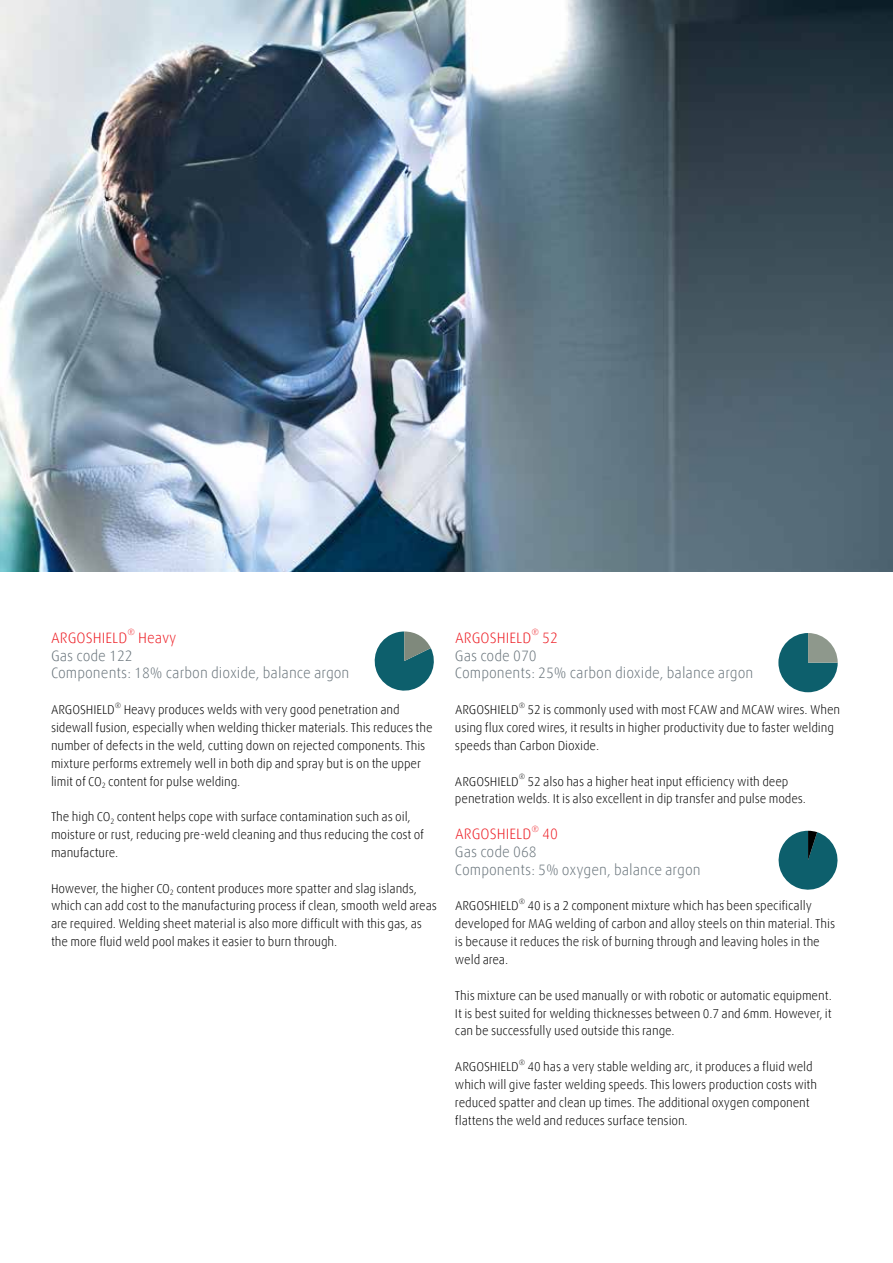
<style>
.page{position:relative;width:893px;height:1263px;background:#fff}
.page>*{position:absolute;margin:0;border:0;box-sizing:border-box;transform-origin:0 0}
.t1{font:15px/17.9px "Linde Dax Office";color:#68737a}
.t2{font:15px "Linde Dax Office";color:#ed1d24}
.t3{font:12.75px/17.9px "Linde Dax Office";letter-spacing:-.01em;color:#000}
.t4{font:9px "Linde Dax Office";color:#ed1d24}
.t5{font:7.65px "Linde Dax Office";color:#000}
</style>
<div class="page">
<img style="left:0;top:0;width:893px;height:571px">
<svg style="left:778px;top:633px;width:60px;height:59px"></svg>
<svg style="left:778px;top:831px;width:60px;height:59px"></svg>
<svg style="left:374px;top:631px;width:60px;height:60px"></svg>
<p class="t4" style="left:127px;top:626px;width:9px">®</p>
<p class="t2" style="left:51px;top:628px;width:78px">ARGOSHIELD</p>
<p class="t2" style="left:138px;top:628px;width:40px">Heavy</p>
<p class="t1" style="left:51px;top:646px;width:300px">Gas code 122<br>Components: 18% carbon dioxide, balance argon</p>
<p class="t3" style="left:51px;top:700px;width:65px">ARGOSHIELD</p>
<p class="t5" style="left:115px;top:700px;width:8px">®</p>
<p class="t3" style="left:51px;top:700px;width:383px;text-indent:73px">Heavy produces welds with very good penetration and sidewall fusion, especially when welding thicker materials. This reduces the number of defects in the weld, cutting down on rejected components. This mixture performs extremely well in both dip and spray but is on the upper limit of CO<sub>2</sub> content for pulse welding.</p>
<p class="t3" style="left:51px;top:807px;width:375px">The high CO<sub>2</sub> content helps cope with surface contamination such as oil, moisture or rust, reducing pre-weld cleaning and thus reducing the cost of manufacture.</p>
<p class="t3" style="left:51px;top:879px;width:387px">However, the higher CO<sub>2</sub> content produces more spatter and slag islands, which can add cost to the manufacturing process if clean, smooth weld areas are required. Welding sheet material is also more difficult with this gas, as the more fluid weld pool makes it easier to burn through.</p>
<p class="t4" style="left:531px;top:626px;width:9px">®</p>
<p class="t2" style="left:455px;top:628px;width:78px">ARGOSHIELD</p>
<p class="t2" style="left:542px;top:628px;width:17px">52</p>
<p class="t1" style="left:455px;top:646px;width:300px">Gas code 070<br>Components: 25% carbon dioxide, balance argon</p>
<p class="t3" style="left:455px;top:700px;width:65px">ARGOSHIELD</p>
<p class="t5" style="left:519px;top:700px;width:8px">®</p>
<p class="t3" style="left:455px;top:700px;width:387px;text-indent:73px">52 is commonly used with most FCAW and MCAW wires. When using flux cored wires, it results in higher productivity due to faster welding speeds than Carbon Dioxide.</p>
<p class="t3" style="left:455px;top:772px;width:65px">ARGOSHIELD</p>
<p class="t5" style="left:519px;top:771px;width:8px">®</p>
<p class="t3" style="left:455px;top:772px;width:353px;text-indent:73px">52 also has a higher heat input efficiency with deep penetration welds. It is also excellent in dip transfer and pulse modes.</p>
<p class="t2" style="left:455px;top:824px;width:78px">ARGOSHIELD</p>
<p class="t4" style="left:531px;top:823px;width:9px">®</p>
<p class="t2" style="left:542px;top:824px;width:17px">40</p>
<p class="t1" style="left:455px;top:842px;width:247px">Gas code 068<br>Components: 5% oxygen, balance argon</p>
<p class="t3" style="left:455px;top:897px;width:65px">ARGOSHIELD</p>
<p class="t5" style="left:519px;top:896px;width:8px">®</p>
<p class="t3" style="left:455px;top:897px;width:382px;text-indent:73px">40 is a 2 component mixture which has been specifically developed for MAG welding of carbon and alloy steels on thin material. This is because it reduces the risk of burning through and leaving holes in the weld area.</p>
<p class="t3" style="left:455px;top:986px;width:379px;text-align:justify">This mixture can be used manually or with robotic or automatic equipment.<br>It is best suited for welding thicknesses between 0.7 and 6mm. However, it can be successfully used outside this range.</p>
<p class="t3" style="left:455px;top:1057px;width:65px">ARGOSHIELD</p>
<p class="t5" style="left:519px;top:1057px;width:8px">®</p>
<p class="t3" style="left:455px;top:1057px;width:364px;text-indent:73px">40 has a very stable welding arc, it produces a fluid weld which will give faster welding speeds. This lowers production costs with reduced spatter and clean up times. The additional oxygen component flattens the weld and reduces surface tension.</p>
</div>
